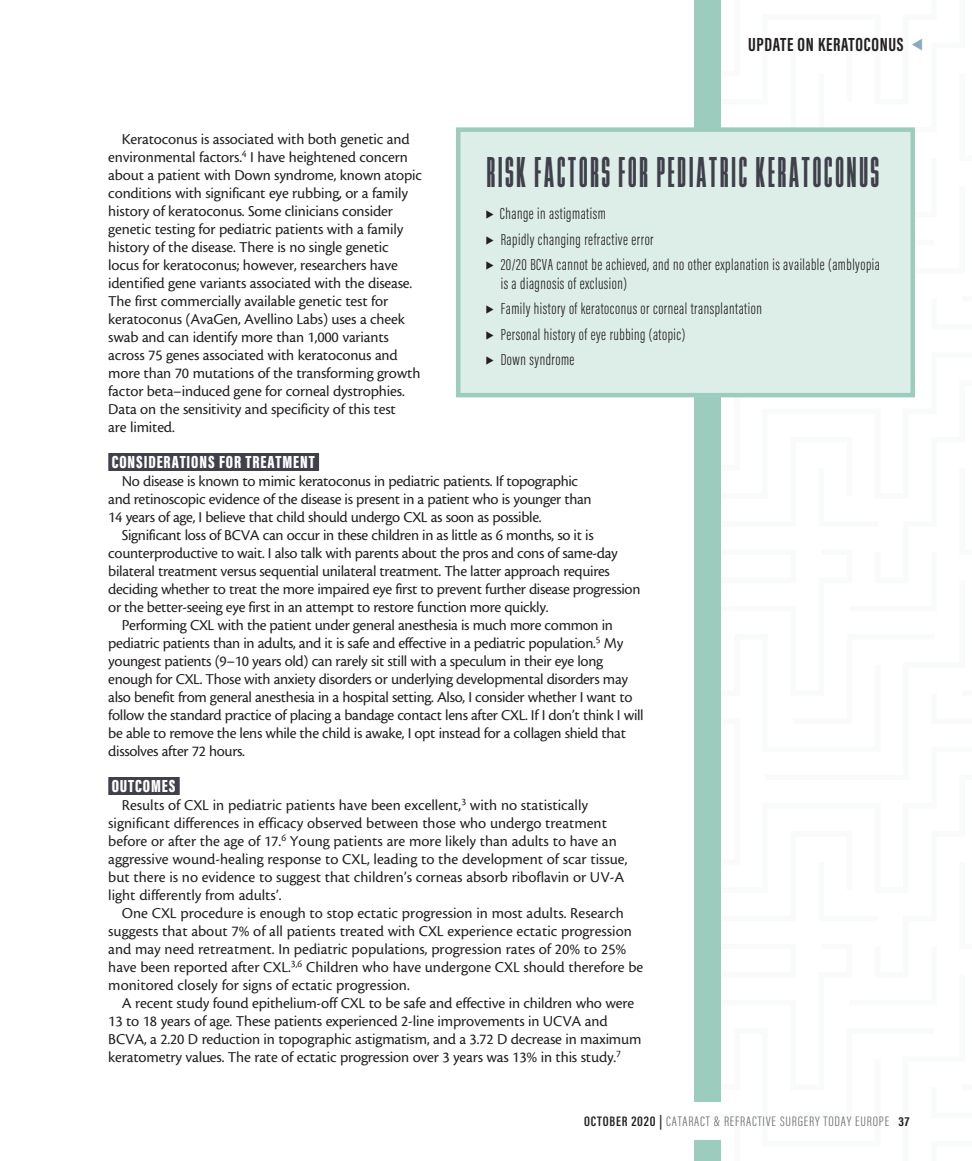
<style>
.page{position:relative;width:972px;height:1161px;background:#fff}
.page>*{position:absolute;margin:0;border:0;box-sizing:border-box;transform-origin:0 0}
.sidebar_h1{font:45px "Bee Four";letter-spacing:.05em;color:#40404b}
.t1{font:700 19.5px "Acumin Pro Extra Cond";letter-spacing:.035em;color:#231f20}
.subhead{font:900 18px "Acumin Pro Extra Cond";letter-spacing:.05em;color:#fff}
.callout_copy{font:300 16.5px/18.8px "Acumin Pro Extra Cond";letter-spacing:.03em;color:#231f20}
.body{font:15.75px/18px "Cronos MM 408 10";letter-spacing:-.01em;color:#231f20}
.t2{font:300 14.1px "Acumin Pro Extra Cond";letter-spacing:.05em;color:#6c6d70;scale:1.11 1}
.s1{font-weight:600;color:#231f20}
.s2{font-weight:700;font-size:13.35px;color:#231f20}
</style>
<div class="page">
<div style="left:694px;top:0;width:27px;height:1101px;background:#9bccbe"></div>
<div style="left:108px;top:453px;width:211px;height:18px;background:#40404b"></div>
<div style="left:108px;top:777px;width:72px;height:18px;background:#40404b"></div>
<div style="left:456px;top:127px;width:459px;height:270px;background:#ddeee9;border:4px solid #9bccbe"></div>
<div style="left:694px;top:1141px;width:27px;height:20px;background:#9bccbe"></div>
<p class="t1" style="left:748px;top:32px;width:157px">UPDATE ON KERATOCONUS</p>
<p class="body" style="left:108px;top:130px;width:315px;text-indent:14px">Keratoconus is associated with both genetic and environmental factors.<sup>4</sup> I have heightened concern about a patient with Down syndrome, known atopic conditions with significant eye rubbing, or a family history of keratoconus. Some clinicians consider genetic testing for pediatric patients with a family history of the disease. There is no single genetic locus for keratoconus; however, researchers have identified gene variants associated with the disease.<br>The first commercially available genetic test for keratoconus (AvaGen, Avellino Labs) uses a cheek swab and can identify more than 1,000 variants across 75 genes associated with keratoconus and more than 70 mutations of the transforming growth factor beta–induced gene for corneal dystrophies.<br>Data on the sensitivity and specificity of this test<br>are limited.</p>
<p class="subhead" style="left:112px;top:451px;width:205px">CONSIDERATIONS FOR TREATMENT</p>
<p class="body" style="left:108px;top:472px;width:485px;text-indent:14px">No disease is known to mimic keratoconus in pediatric patients. If topographic and retinoscopic evidence of the disease is present in a patient who is younger than<br>14 years of age, I believe that child should undergo CXL as soon as possible.</p>
<p class="body" style="left:108px;top:526px;width:534px;text-indent:14px">Significant loss of BCVA can occur in these children in as little as 6 months, so it is counterproductive to wait. I also talk with parents about the pros and cons of same-day bilateral treatment versus sequential unilateral treatment. The latter approach requires deciding whether to treat the more impaired eye first to prevent further disease progression or the better-seeing eye first in an attempt to restore function more quickly.</p>
<p class="body" style="left:108px;top:616px;width:537px;text-indent:14px">Performing CXL with the patient under general anesthesia is much more common in pediatric patients than in adults, and it is safe and effective in a pediatric population.<sup>5</sup> My youngest patients (9–10 years old) can rarely sit still with a speculum in their eye long enough for CXL. Those with anxiety disorders or underlying developmental disorders may also benefit from general anesthesia in a hospital setting. Also, I consider whether I want to follow the standard practice of placing a bandage contact lens after CXL. If I don’t think I will be able to remove the lens while the child is awake, I opt instead for a collagen shield that dissolves after 72 hours.</p>
<p class="subhead" style="left:112px;top:775px;width:65px">OUTCOMES</p>
<p class="body" style="left:108px;top:796px;width:521px;text-indent:14px">Results of CXL in pediatric patients have been excellent,<sup>3</sup> with no statistically significant differences in efficacy observed between those who undergo treatment before or after the age of 17.<sup>6</sup> Young patients are more likely than adults to have an aggressive wound-healing response to CXL, leading to the development of scar tissue, but there is no evidence to suggest that children’s corneas absorb riboflavin or UV-A light differently from adults’.</p>
<p class="body" style="left:108px;top:904px;width:537px;text-indent:14px">One CXL procedure is enough to stop ectatic progression in most adults. Research suggests that about 7% of all patients treated with CXL experience ectatic progression and may need retreatment. In pediatric populations, progression rates of 20% to 25% have been reported after CXL.<sup>3,6</sup> Children who have undergone CXL should therefore be monitored closely for signs of ectatic progression.</p>
<p class="body" style="left:108px;top:994px;width:535px;text-indent:14px">A recent study found epithelium-off CXL to be safe and effective in children who were 13 to 18 years of age. These patients experienced 2-line improvements in UCVA and BCVA, a 2.20 D reduction in topographic astigmatism, and a 3.72 D decrease in maximum keratometry values. The rate of ectatic progression over 3 years was 13% in this study.<sup>7</sup></p>
<p class="sidebar_h1" style="left:487px;top:148px;width:394px">RISK FACTORS FOR PEDIATRIC KERATOCONUS</p>
<p class="callout_copy" style="left:500px;top:204px;width:107px">Change in astigmatism</p>
<p class="callout_copy" style="left:501px;top:230px;width:154px">Rapidly changing refractive error</p>
<p class="callout_copy" style="left:501px;top:255px;width:381px">20/20 BCVA cannot be achieved, and no other explanation is available (amblyopia is a diagnosis of exclusion)</p>
<p class="callout_copy" style="left:501px;top:300px;width:263px">Family history of keratoconus or corneal transplantation</p>
<p class="callout_copy" style="left:501px;top:325px;width:186px">Personal history of eye rubbing (atopic)</p>
<p class="callout_copy" style="left:501px;top:351px;width:75px">Down syndrome</p>
<p class="t2" style="left:584px;top:1113px;width:295px"><span class="s1">OCTOBER 2020 |</span> CATARACT &amp; REFRACTIVE SURGERY TODAY EUROPE <span class="s2">37</span></p>
</div>
